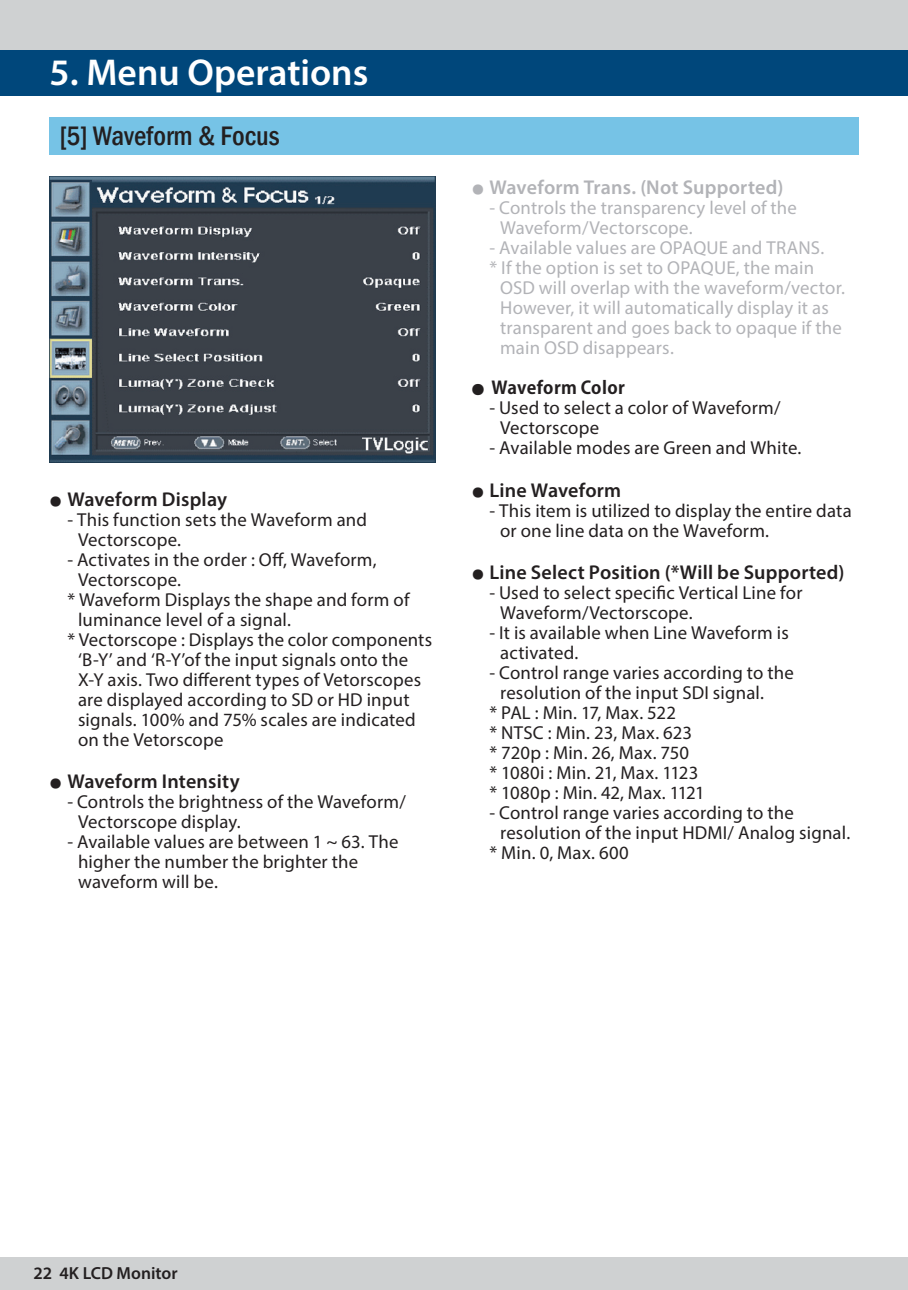
<style>
.page{position:relative;width:908px;height:1290px;background:#fff}
.page>*{position:absolute;margin:0;border:0;box-sizing:border-box;transform-origin:0 0}
.t1{font:600 37.5px "Myriad Pro";color:#fff}
.t2{font:500 condensed 27.5px "Franklin Gothic";color:#231f20}
.t3{font:600 20px "Myriad Pro";letter-spacing:.01em;color:#231f20}
.t4{font:600 20px "Myriad Pro";letter-spacing:.01em;color:#b2b3b7}
.t5{font:18.75px/20px "Myriad Pro";letter-spacing:.01em;color:#231f20}
.t6{font:18.75px/20px "Myriad Pro";letter-spacing:.01em;color:#b2b3b7}
.t7{font:600 17.5px "Myriad Pro";color:#231f20}
.t8{font:700 17.5px "Adobe Gothic Std";letter-spacing:.02em;color:#231f20}
.s1{font-family:"Gulim";font-weight:400;font-size:12.5px}
.s2{font-family:"H Ygpr M";font-weight:400;font-size:12.5px}
</style>
<div class="page">
<div style="left:50px;top:117px;width:807px;height:38px;background:#76c3e6"></div>
<div style="left:0;top:1258px;width:907px;height:32px;background:#cfd1d2"></div>
<div style="left:0;top:35px;width:907px;height:61px;background:#00477b"></div>
<hr style="left:907px;top:35px;width:1px;height:61px;background:#00477b">
<div style="left:0;top:0;width:907px;height:50px;background:#cfd1d2"></div>
<img style="left:49px;top:176px;width:386px;height:286px">
<h1 class="t1" style="left:50px;top:49px;width:320px">5. Menu Operations</h1>
<h2 class="t2" style="left:60px;top:118px;width:221px">[5] Waveform &amp; Focus</h2>
<p class="t3" style="left:50px;top:486px;width:179px"><span class="s1">●</span> Waveform Display</p>
<p class="t5" style="left:78px;top:509px;width:290px;text-indent:-11px">- This function sets the Waveform and<br>Vectorscope.</p>
<p class="t5" style="left:67px;top:549px;width:311px">- Activates in the order : Off, Waveform,</p>
<p class="t5" style="left:78px;top:569px;width:105px">Vectorscope.</p>
<p class="t5" style="left:67px;top:589px;width:343px">* Waveform Displays the shape and form of</p>
<p class="t5" style="left:78px;top:609px;width:214px">luminance level of a signal.</p>
<p class="t5" style="left:67px;top:629px;width:366px">* Vectorscope : Displays the color components</p>
<p class="t5" style="left:78px;top:649px;width:331px">‘B-Y’ and ‘R-Y’of the input signals onto the</p>
<p class="t5" style="left:78px;top:669px;width:344px">X-Y axis. Two different types of Vetorscopes</p>
<p class="t5" style="left:78px;top:689px;width:333px">are displayed according to SD or HD input</p>
<p class="t5" style="left:78px;top:709px;width:339px">signals. 100% and 75% scales are indicated</p>
<p class="t5" style="left:78px;top:729px;width:147px">on the Vetorscope</p>
<p class="t3" style="left:50px;top:769px;width:191px"><span class="s1">●</span> Waveform Intensity</p>
<p class="t5" style="left:78px;top:792px;width:329px;text-indent:-11px">- Controls the brightness of the Waveform/<br>Vectorscope display.</p>
<p class="t5" style="left:78px;top:832px;width:322px;text-indent:-11px">- Available values are between 1 ~ 63. The higher the number the brighter the waveform will be.</p>
<p class="t4" style="left:471px;top:175px;width:313px"><span class="s1">●</span> Waveform Trans. (Not Supported)</p>
<p class="t6" style="left:500px;top:198px;width:298px;text-indent:-11px">- Controls the transparency level of the<br>Waveform/Vectorscope.</p>
<p class="t6" style="left:489px;top:238px;width:336px">- Available values are OPAQUE and TRANS.</p>
<p class="t6" style="left:489px;top:258px;width:326px">* If the option is set to OPAQUE, the main</p>
<p class="t6" style="left:500px;top:278px;width:346px">OSD will overlap with the waveform/vector.</p>
<p class="t6" style="left:500px;top:298px;width:330px">However, it will automatically display it as</p>
<p class="t6" style="left:500px;top:318px;width:343px">transparent and goes back to opaque if the</p>
<p class="t6" style="left:500px;top:338px;width:175px">main OSD disappears.</p>
<p class="t8" style="left:471px;top:377px;width:154px"><span class="s2">●</span> Waveform Color</p>
<p class="t5" style="left:500px;top:398px;width:282px;text-indent:-11px">- Used to select a color of Waveform/<br>Vectorscope</p>
<p class="t5" style="left:489px;top:438px;width:313px">- Available modes are Green and White.</p>
<p class="t3" style="left:471px;top:477px;width:151px"><span class="s1">●</span> Line Waveform</p>
<p class="t5" style="left:500px;top:500px;width:353px;text-indent:-11px">- This item is utilized to display the entire data or one line data on the Waveform.</p>
<p class="t3" style="left:471px;top:560px;width:374px"><span class="s1">●</span> Line Select Position (*Will be Supported)</p>
<p class="t5" style="left:500px;top:583px;width:304px;text-indent:-11px">- Used to select specific Vertical Line for<br>Waveform/Vectorscope.</p>
<p class="t5" style="left:500px;top:623px;width:290px;text-indent:-11px">- It is available when Line Waveform is activated.</p>
<p class="t5" style="left:489px;top:663px;width:306px">- Control range varies according to the</p>
<p class="t5" style="left:500px;top:683px;width:265px">resolution of the input SDI signal.</p>
<p class="t5" style="left:489px;top:703px;width:188px">* PAL : Min. 17, Max. 522</p>
<p class="t5" style="left:489px;top:723px;width:204px">* NTSC : Min. 23, Max. 623</p>
<p class="t5" style="left:489px;top:743px;width:201px">* 720p : Min. 26, Max. 750</p>
<p class="t5" style="left:489px;top:763px;width:210px">* 1080i : Min. 21, Max. 1123</p>
<p class="t5" style="left:489px;top:783px;width:217px">* 1080p : Min. 42, Max. 1121</p>
<p class="t5" style="left:489px;top:803px;width:306px">- Control range varies according to the</p>
<p class="t5" style="left:500px;top:823px;width:351px">resolution of the input HDMI/ Analog signal.</p>
<p class="t5" style="left:489px;top:843px;width:141px">* Min. 0, Max. 600</p>
<p class="t7" style="left:34px;top:1261px;width:146px">22 4K LCD Monitor</p>
</div>
